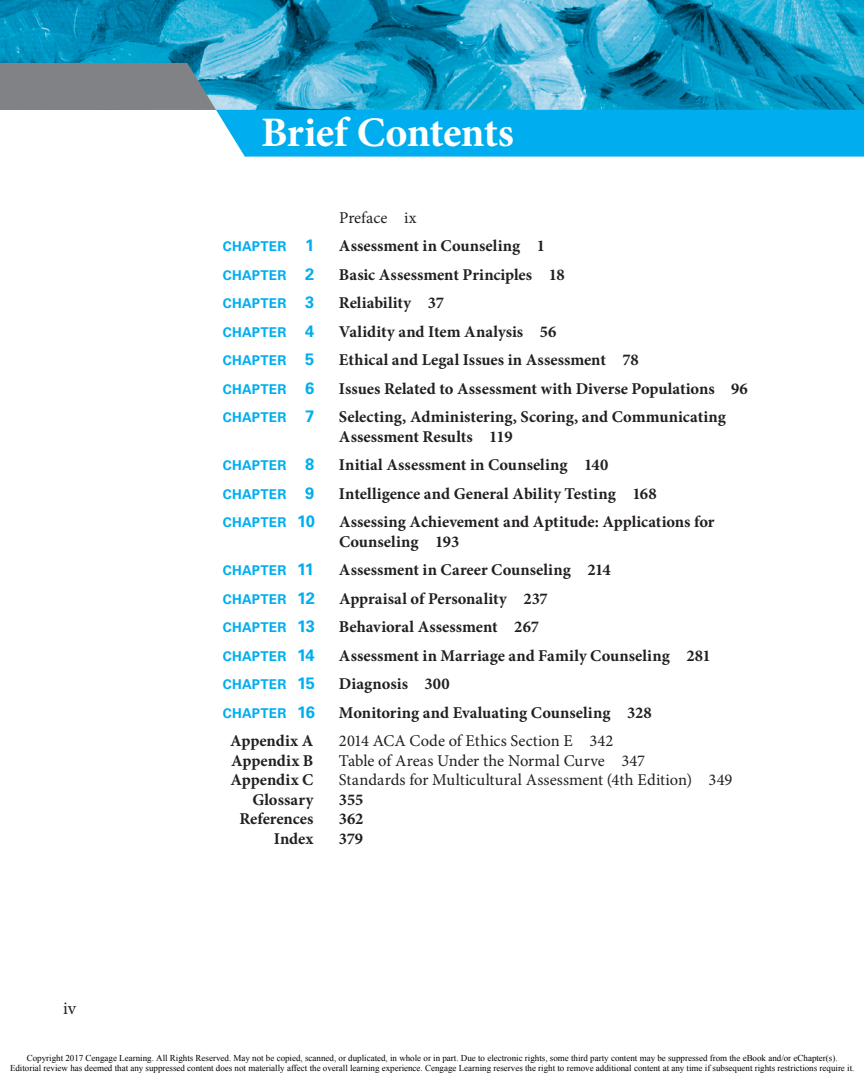
<style>
.page{position:relative;width:864px;height:1080px;background:#fff}
.page>*{position:absolute;margin:0;border:0;box-sizing:border-box;transform-origin:0 0}
.t1{font:700 42px "Minion Pro";letter-spacing:-.015em;color:#fff}
.t2{font:18px "Minion Pro";color:#231f20}
.t3{font:700 16.5px/19.5px "Minion Pro";color:#231f20}
.t4{font:16.5px "Minion Pro";letter-spacing:.005em;color:#231f20}
.t5{font:700 13.5px "Univers LT Std";letter-spacing:.02em;color:#00aeef}
.t6{font:9px/10.8px "Times New Roman";color:#000;text-align:center}
.s1{font-size:16.5px}
</style>
<div class="page">
<img style="left:0;top:0;width:864px;height:63px">
<svg style="left:0;top:63px;width:864px;height:94px;background:#3faed5"></svg>
<p class="t1" style="left:261px;top:103px;width:254px">Brief Contents</p>
<p class="t4" style="left:339px;top:206px;width:79px">Preface ix</p>
<p class="t2" style="left:63px;top:997px;width:15px">iv</p>
<p class="t5" style="left:223px;top:238px;width:93px">CHAPTER <span class="s1">1</span></p>
<p class="t3" style="left:339px;top:236px;width:207px">Assessment in Counseling 1</p>
<p class="t5" style="left:223px;top:267px;width:93px">CHAPTER <span class="s1">2</span></p>
<p class="t3" style="left:339px;top:264px;width:227px">Basic Assessment Principles 18</p>
<p class="t5" style="left:223px;top:295px;width:93px">CHAPTER <span class="s1">3</span></p>
<p class="t3" style="left:339px;top:293px;width:106px">Reliability 37</p>
<p class="t5" style="left:223px;top:324px;width:93px">CHAPTER <span class="s1">4</span></p>
<p class="t3" style="left:339px;top:321px;width:219px">Validity and Item Analysis 56</p>
<p class="t5" style="left:223px;top:352px;width:93px">CHAPTER <span class="s1">5</span></p>
<p class="t3" style="left:339px;top:350px;width:301px">Ethical and Legal Issues in Assessment 78</p>
<p class="t5" style="left:223px;top:381px;width:93px">CHAPTER <span class="s1">6</span></p>
<p class="t3" style="left:339px;top:378px;width:410px">Issues Related to Assessment with Diverse Populations 96</p>
<p class="t5" style="left:223px;top:409px;width:93px">CHAPTER <span class="s1">7</span></p>
<p class="t3" style="left:339px;top:407px;width:389px">Selecting, Administering, Scoring, and Communicating<br>Assessment Results 119</p>
<p class="t5" style="left:223px;top:457px;width:93px">CHAPTER <span class="s1">8</span></p>
<p class="t3" style="left:339px;top:455px;width:271px">Initial Assessment in Counseling 140</p>
<p class="t5" style="left:223px;top:486px;width:93px">CHAPTER <span class="s1">9</span></p>
<p class="t3" style="left:339px;top:483px;width:319px">Intelligence and General Ability Testing 168</p>
<p class="t5" style="left:223px;top:514px;width:94px">CHAPTER <span class="s1">10</span></p>
<p class="t3" style="left:339px;top:512px;width:377px">Assessing Achievement and Aptitude: Applications for<br>Counseling 193</p>
<p class="t5" style="left:223px;top:562px;width:93px">CHAPTER <span class="s1">11</span></p>
<p class="t3" style="left:339px;top:560px;width:273px">Assessment in Career Counseling 214</p>
<p class="t5" style="left:223px;top:591px;width:94px">CHAPTER <span class="s1">12</span></p>
<p class="t3" style="left:339px;top:588px;width:210px">Appraisal of Personality 237</p>
<p class="t5" style="left:223px;top:619px;width:94px">CHAPTER <span class="s1">13</span></p>
<p class="t3" style="left:339px;top:617px;width:202px">Behavioral Assessment 267</p>
<p class="t5" style="left:223px;top:648px;width:93px">CHAPTER <span class="s1">14</span></p>
<p class="t3" style="left:339px;top:645px;width:373px">Assessment in Marriage and Family Counseling 281</p>
<p class="t5" style="left:223px;top:676px;width:94px">CHAPTER <span class="s1">15</span></p>
<p class="t3" style="left:339px;top:674px;width:112px">Diagnosis 300</p>
<p class="t5" style="left:223px;top:705px;width:94px">CHAPTER <span class="s1">16</span></p>
<p class="t3" style="left:339px;top:702px;width:314px">Monitoring and Evaluating Counseling 328</p>
<p class="t3" style="left:230px;top:731px;width:85px">Appendix A</p>
<p class="t4" style="left:339px;top:730px;width:276px">2014 ACA Code of Ethics Section E 342</p>
<p class="t3" style="left:231px;top:750px;width:84px">Appendix B</p>
<p class="t4" style="left:339px;top:749px;width:308px">Table of Areas Under the Normal Curve 347</p>
<p class="t3" style="left:231px;top:770px;width:84px">Appendix C</p>
<p class="t4" style="left:339px;top:769px;width:395px">Standards for Multicultural Assessment (4th Edition) 349</p>
<p class="t3" style="left:252px;top:789px;width:62px">Glossary</p>
<p class="t3" style="left:339px;top:789px;width:26px">355</p>
<p class="t3" style="left:240px;top:809px;width:75px">References</p>
<p class="t3" style="left:339px;top:809px;width:26px">362</p>
<p class="t3" style="left:274px;top:828px;width:41px">Index</p>
<p class="t3" style="left:339px;top:828px;width:26px">379</p>
<p class="t6" style="left:10px;top:1053px;width:846px">Copyright 2017 Cengage Learning. All Rights Reserved. May not be copied, scanned, or duplicated, in whole or in part. Due to electronic rights, some third party content may be suppressed from the eBook and/or eChapter(s).<br>Editorial review has deemed that any suppressed content does not materially affect the overall learning experience. Cengage Learning reserves the right to remove additional content at any time if subsequent rights restrictions require it.</p>
</div>
